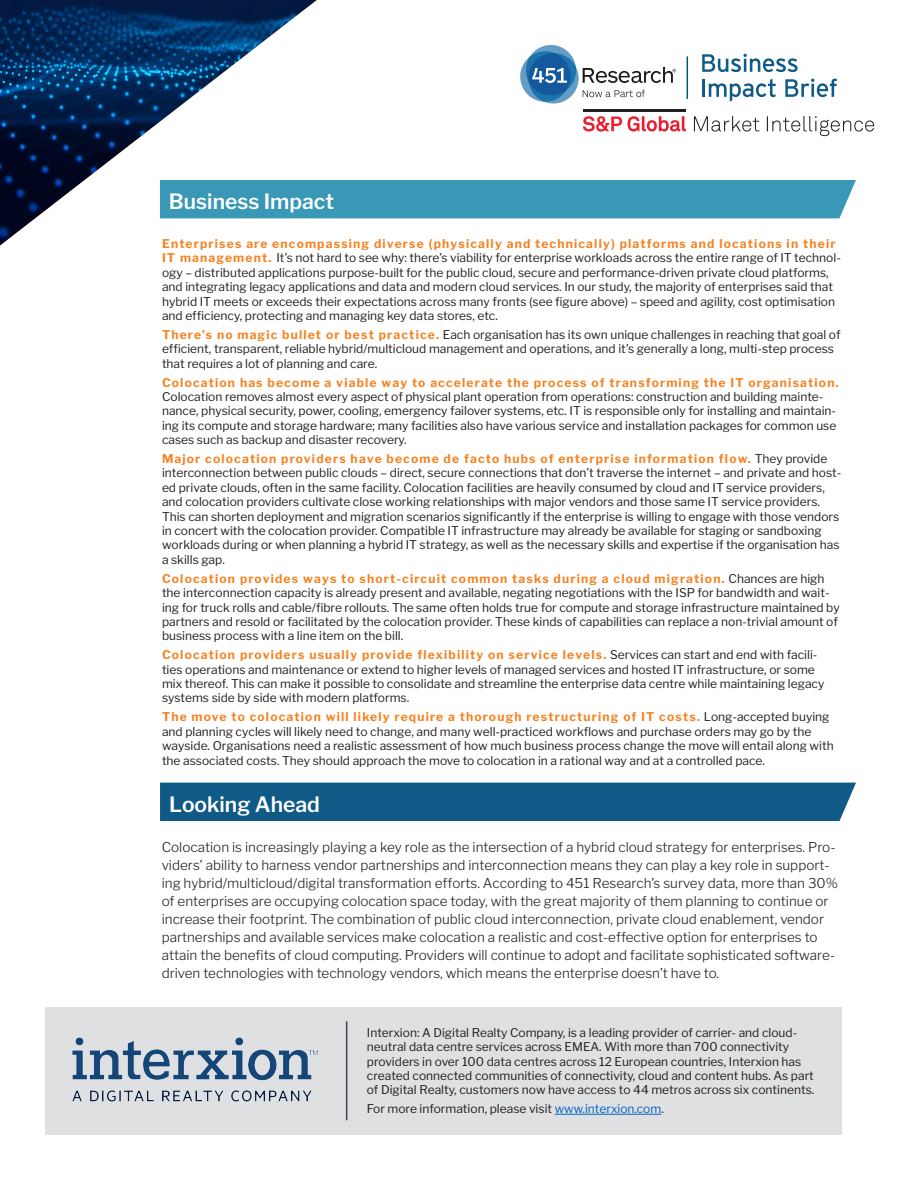
<style>
.page{position:relative;width:918px;height:1188px;background:#fff}
.page>*{position:absolute;margin:0;border:0;box-sizing:border-box;transform-origin:0 0}
.BIB_Callout_Section{font:600 21px "Libre Franklin";color:#fff}
.BIB_Body{font:300 13.5px/18px "Libre Franklin";color:#231f20}
.BIB_Body-2{font:12px/14.4px "Libre Franklin";color:#231f20}
.s1{font-weight:700;color:#f58220}
.s2{color:#0563c1}
</style>
<div class="page">
<img style="left:0;top:0;width:334px;height:246px">
<svg style="left:702px;top:54px;width:96px;height:18px"></svg>
<hr style="left:702px;top:79px;width:3px;height:18px;background:#0f5a86">
<svg style="left:709px;top:79px;width:67px;height:23px"></svg>
<svg style="left:785px;top:79px;width:52px;height:18px"></svg>
<hr style="left:687px;top:56px;width:1px;height:43px;background:#00577d">
<svg style="left:583px;top:116px;width:103px;height:16px"></svg>
<hr style="left:583px;top:109px;width:103px;height:3px;background:#231f20">
<svg style="left:694px;top:116px;width:180px;height:20px"></svg>
<svg style="left:520px;top:45px;width:156px;height:59px"></svg>
<div style="left:45px;top:1007px;width:797px;height:127px;background:#dfe0e1"></div>
<hr style="left:555px;top:1114px;width:106px;height:1px;background:#0563c1">
<div style="left:160px;top:783px;width:696px;height:38px;background:#0f5a86"></div>
<hr style="left:346px;top:1021px;width:1px;height:99px;background:#3e444f">
<div style="left:160px;top:180px;width:696px;height:38px;background:#3998b5"></div>
<img style="left:72px;top:1038px;width:245px;height:63px">
<p class="BIB_Callout_Section" style="left:169px;top:189px;width:167px">Business Impact</p>
<p class="BIB_Body-2" style="left:162px;top:236px;width:680px"><span class="s1">Enterprises are encompassing diverse (physically and technically) platforms and locations in their IT management.</span> It’s not hard to see why: there’s viability for enterprise workloads across the entire range of IT technol&shy;ogy – distributed applications purpose-built for the public cloud, secure and performance-driven private cloud platforms, and integrating legacy applications and data and modern cloud services. In our study, the majority of enterprises said that hybrid IT meets or exceeds their expectations across many fronts (see figure above) – speed and agility, cost optimisation and efficiency, protecting and managing key data stores, etc.</p>
<p class="BIB_Body-2" style="left:162px;top:327px;width:680px"><span class="s1">There’s no magic bullet or best practice.</span> Each organisation has its own unique challenges in reaching that goal of efficient, transparent, reliable hybrid/multicloud management and operations, and it’s generally a long, multi-step process that requires a lot of planning and care.</p>
<p class="BIB_Body-2" style="left:162px;top:375px;width:678px"><span class="s1">Colocation has become a viable way to accelerate the process of transforming the IT organisation.<br></span>Colocation removes almost every aspect of physical plant operation from operations: construction and building mainte&shy;nance, physical security, power, cooling, emergency failover systems, etc. IT is responsible only for installing and maintain&shy;ing its compute and storage hardware; many facilities also have various service and installation packages for common use cases such as backup and disaster recovery.</p>
<p class="BIB_Body-2" style="left:162px;top:452px;width:681px"><span class="s1">Major colocation providers have become de facto hubs of enterprise information flow.</span> They provide interconnection between public clouds – direct, secure connections that don’t traverse the internet – and private and host&shy;ed private clouds, often in the same facility. Colocation facilities are heavily consumed by cloud and IT service providers, and colocation providers cultivate close working relationships with major vendors and those same IT service providers.<br>This can shorten deployment and migration scenarios significantly if the enterprise is willing to engage with those vendors in concert with the colocation provider. Compatible IT infrastructure may already be available for staging or sandboxing workloads during or when planning a hybrid IT strategy, as well as the necessary skills and expertise if the organisation has a skills gap.</p>
<p class="BIB_Body-2" style="left:162px;top:571px;width:679px"><span class="s1">Colocation provides ways to short-circuit common tasks during a cloud migration.</span> Chances are high the interconnection capacity is already present and available, negating negotiations with the ISP for bandwidth and wait&shy;ing for truck rolls and cable/fibre rollouts. The same often holds true for compute and storage infrastructure maintained by partners and resold or facilitated by the colocation provider. These kinds of capabilities can replace a non-trivial amount of business process with a line item on the bill.</p>
<p class="BIB_Body-2" style="left:162px;top:648px;width:664px"><span class="s1">Colocation providers usually provide flexibility on service levels.</span> Services can start and end with facili&shy;ties operations and maintenance or extend to higher levels of managed services and hosted IT infrastructure, or some mix thereof. This can make it possible to consolidate and streamline the enterprise data centre while maintaining legacy systems side by side with modern platforms.</p>
<p class="BIB_Body-2" style="left:162px;top:710px;width:673px"><span class="s1">The move to colocation will likely require a thorough restructuring of IT costs.</span> Long-accepted buying and planning cycles will likely need to change, and many well-practiced workflows and purchase orders may go by the wayside. Organisations need a realistic assessment of how much business process change the move will entail along with the associated costs. They should approach the move to colocation in a rational way and at a controlled pace.</p>
<p class="BIB_Callout_Section" style="left:169px;top:792px;width:152px">Looking Ahead</p>
<p class="BIB_Body" style="left:162px;top:838px;width:678px">Colocation is increasingly playing a key role as the intersection of a hybrid cloud strategy for enterprises. Pro&shy;viders’ ability to harness vendor partnerships and interconnection means they can play a key role in support&shy;ing hybrid/multicloud/digital transformation efforts. According to 451 Research’s survey data, more than 30% of enterprises are occupying colocation space today, with the great majority of them planning to continue or increase their footprint. The combination of public cloud interconnection, private cloud enablement, vendor partnerships and available services make colocation a realistic and cost-effective option for enterprises to attain the benefits of cloud computing. Providers will continue to adopt and facilitate sophisticated software&shy;driven technologies with technology vendors, which means the enterprise doesn’t have to.</p>
<p class="BIB_Body-2" style="left:367px;top:1025px;width:449px">Interxion: A Digital Realty Company, is a leading provider of carrier- and cloud&shy;neutral data centre services across EMEA. With more than 700 connectivity providers in over 100 data centres across 12 European countries, Interxion has created connected communities of connectivity, cloud and content hubs. As part of Digital Realty, customers now have access to 44 metros across six continents.</p>
<p class="BIB_Body-2" style="left:367px;top:1102px;width:298px">For more information, please visit <span class="s2">www.interxion.com</span>.</p>
</div>
